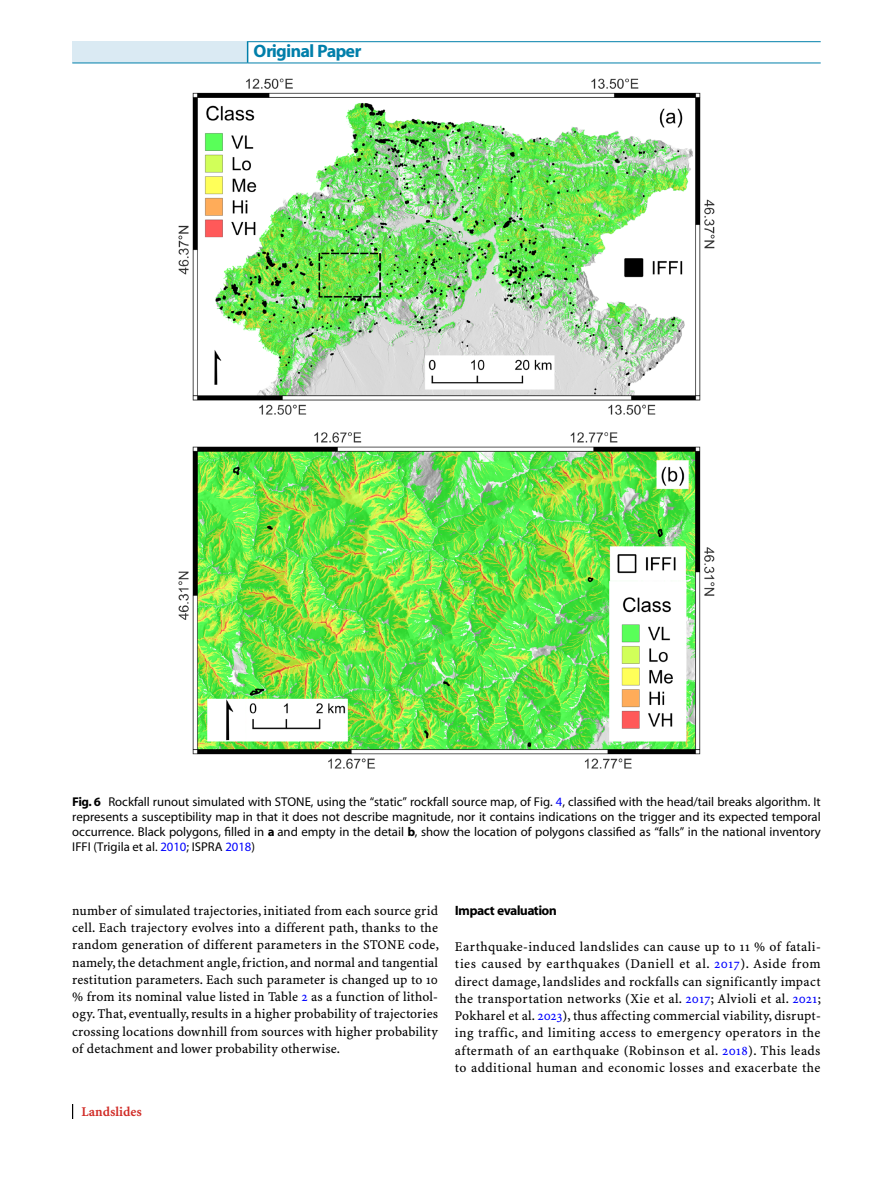
<style>
.page{position:relative;width:893px;height:1187px;background:#fff}
.page>*{position:absolute;margin:0;border:0;box-sizing:border-box;transform-origin:0 0}
.t1{font:700 18px "S Myriad";color:#007faa}
.t2{font:13.5px/17.2px "S Minion Plus";letter-spacing:.02em;color:#000;text-align:justify}
.t3{font:700 13.5px "S Myriad";color:#000}
.t4{font:13.5px "S Minion Plus Bold 3";color:#d12d28}
.t5{font:12.75px/15px "S Myriad";color:#000;text-align:justify}
.s1{font-weight:700}
.s2{color:#00f}
</style>
<div class="page">
<div style="left:72px;top:42px;width:176px;height:21px;background:#daeaf3"></div>
<svg style="left:247px;top:42px;width:1px;height:21px"></svg>
<hr style="left:72px;top:63px;width:176px;height:1px;background:#007faa">
<hr style="left:247px;top:41px;width:574px;height:1px;background:#007faa">
<hr style="left:248px;top:63px;width:573px;height:1px;background:#007faa">
<svg style="left:72px;top:1104px;width:1px;height:14px"></svg>
<img style="left:178px;top:78px;width:537px;height:691px">
<h1 class="t1" style="left:254px;top:42px;width:108px">Original Paper</h1>
<p class="t5" style="left:72px;top:794px;width:750px"><span class="s1">Fig. 6</span> Rockfall runout simulated with STONE, using the “static” rockfall source map, of Fig. <span class="s2">4</span>, classified with the head/tail breaks algorithm. It represents a susceptibility map in that it does not describe magnitude, nor it contains indications on the trigger and its expected temporal occurrence. Black polygons, filled in <span class="s1">a</span> and empty in the detail <span class="s1">b</span>, show the location of polygons classified as “falls” in the national inventory IFFI (Trigila et al. <span class="s2">2010</span>; ISPRA <span class="s2">2018</span>)</p>
<p class="t2" style="left:72px;top:901px;width:368px">number of simulated trajectories, initiated from each source grid cell. Each trajectory evolves into a different path, thanks to the random generation of different parameters in the STONE code, namely, the detachment angle, friction, and normal and tangential restitution parameters. Each such parameter is changed up to 10 % from its nominal value listed in Table <span class="s2">2</span> as a function of lithol&shy;ogy. That, eventually, results in a higher probability of trajectories crossing locations downhill from sources with higher probability of detachment and lower probability otherwise.</p>
<p class="t3" style="left:455px;top:903px;width:103px">Impact evaluation</p>
<p class="t2" style="left:455px;top:938px;width:367px">Earthquake-induced landslides can cause up to 11 % of fatali&shy;ties caused by earthquakes (Daniell et al. <span class="s2">2017</span>). Aside from direct damage, landslides and rockfalls can significantly impact the transportation networks (Xie et al. <span class="s2">2017</span>; Alvioli et al. <span class="s2">2021</span>; Pokharel et al. <span class="s2">2023</span>), thus affecting commercial viability, disrupt&shy;ing traffic, and limiting access to emergency operators in the aftermath of an earthquake (Robinson et al. <span class="s2">2018</span>). This leads to additional human and economic losses and exacerbate the</p>
<p class="t4" style="left:81px;top:1103px;width:62px">Landslides</p>
</div>
